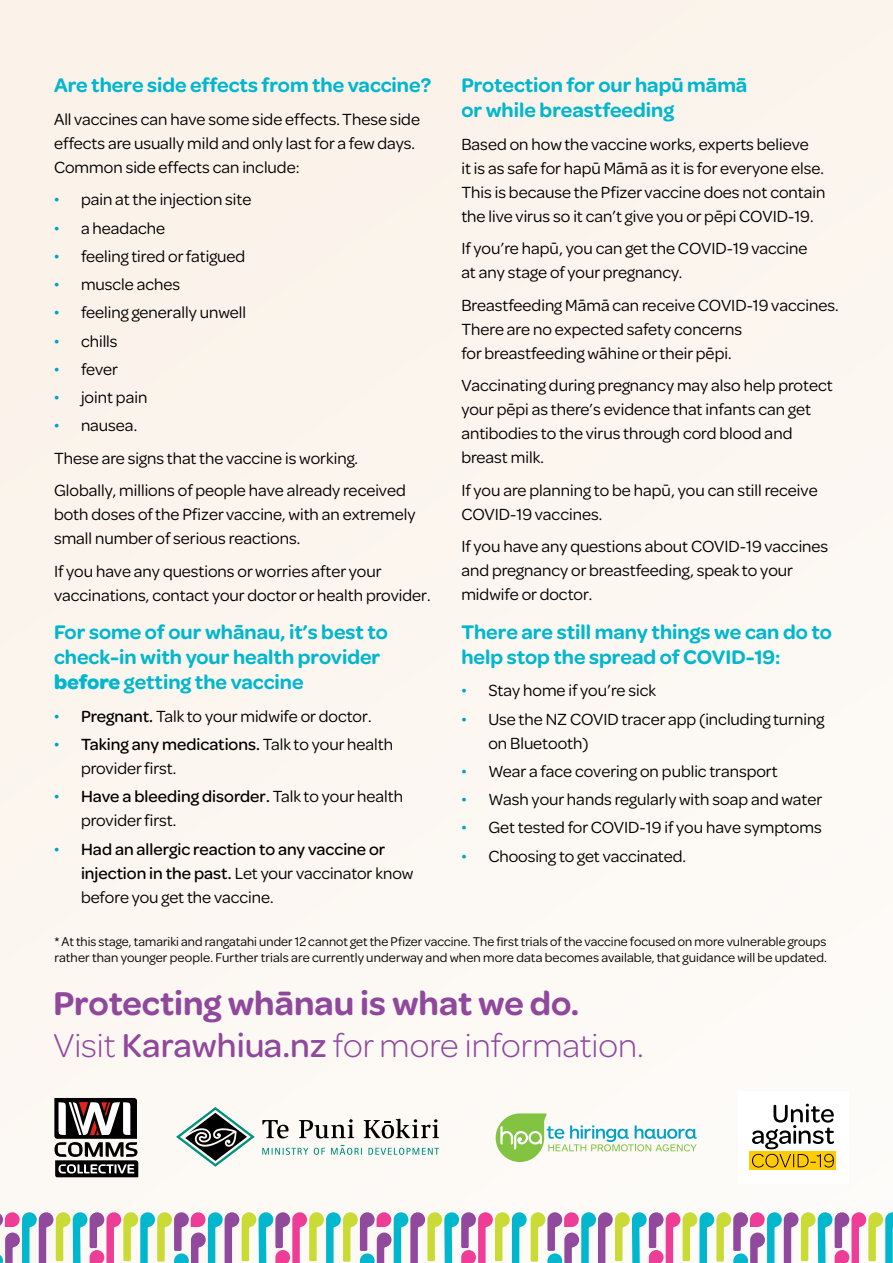
<style>
.page{position:relative;width:893px;height:1263px;background:#fbf3ea}
.page>*{position:absolute;margin:0;border:0;box-sizing:border-box;transform-origin:0 0}
.t1{font:600 35.25px/42.3px "Omnes";color:#90489c}
.t2{font:600 21px/25.2px "Omnes";color:#00b7ce}
.t3{font:17.25px/24px "Omnes";color:#000}
.t4{font:500 17.25px/24px "Omnes";color:#000}
.t5{font:13.5px/16.2px "Omnes";letter-spacing:.005em;color:#000}
.s1{font-family:"Arial";font-size:15px;color:#00a2c5}
.s2{font-weight:700}
.s3{font-weight:500}
.s4{font-family:"Arial";font-weight:400;font-size:15px;color:#00a2c5}
.s5{font-weight:400}
.s6{font-weight:300}
</style>
<div class="page">
<svg style="left:0;top:1212px;width:893px;height:51px"></svg>
<svg style="left:176px;top:1107px;width:79px;height:60px"></svg>
<svg style="left:262px;top:1120px;width:27px;height:18px"></svg>
<svg style="left:299px;top:1119px;width:55px;height:19px"></svg>
<svg style="left:364px;top:1119px;width:75px;height:19px"></svg>
<svg style="left:262px;top:1145px;width:177px;height:10px"></svg>
<hr style="left:172px;top:1103px;width:76px;height:1px;background:#000">
<hr style="left:172px;top:1262px;width:63px;height:1px;background:#000">
<svg style="left:496px;top:1113px;width:201px;height:49px"></svg>
<svg style="left:54px;top:1098px;width:84px;height:79px"></svg>
<div style="left:738px;top:1091px;width:110px;height:93px;background:#fff"></div>
<div style="left:750px;top:1151px;width:86px;height:19px;background:#ffcb05"></div>
<svg style="left:752px;top:1104px;width:82px;height:63px"></svg>
<p class="t2" style="left:54px;top:72px;width:379px">Are there side effects from the vaccine?</p>
<p class="t3" style="left:54px;top:106px;width:367px">All vaccines can have some side effects. These side effects are usually mild and only last for a few days.<br>Common side effects can include:</p>
<p class="t3" style="left:54px;top:187px;width:199px"><span class="s1">•</span> pain at the injection site</p>
<p class="t3" style="left:54px;top:215px;width:113px"><span class="s1">•</span> a headache</p>
<p class="t3" style="left:54px;top:243px;width:193px"><span class="s1">•</span> feeling tired or fatigued</p>
<p class="t3" style="left:54px;top:271px;width:128px"><span class="s1">•</span> muscle aches</p>
<p class="t3" style="left:54px;top:300px;width:194px"><span class="s1">•</span> feeling generally unwell</p>
<p class="t3" style="left:54px;top:328px;width:65px"><span class="s1">•</span> chills</p>
<p class="t3" style="left:54px;top:356px;width:66px"><span class="s1">•</span> fever</p>
<p class="t3" style="left:54px;top:384px;width:95px"><span class="s1">•</span> joint pain</p>
<p class="t3" style="left:54px;top:408px;width:353px;line-height:32.5px"><span class="s1">•</span> nausea.<br>These are signs that the vaccine is working.<br>Globally, millions of people have already received</p>
<p class="t3" style="left:54px;top:502px;width:363px">both doses of the Pfizer vaccine, with an extremely small number of serious reactions.</p>
<p class="t3" style="left:54px;top:558px;width:378px">If you have any questions or worries after your vaccinations, contact your doctor or health provider.</p>
<p class="t2" style="left:54px;top:618px;width:335px">For some of our whānau, it’s best to check-in with your health provider <span class="s2">before</span> getting the vaccine</p>
<p class="t3" style="left:54px;top:703px;width:319px"><span class="s1">•</span> <span class="s3">Pregnant.</span> Talk to your midwife or doctor.</p>
<p class="t3" style="left:81px;top:731px;width:314px;text-indent:-27px"><span class="s1">•</span> <span class="s3">Taking any medications.</span> Talk to your health provider first.</p>
<p class="t3" style="left:81px;top:783px;width:324px;text-indent:-27px"><span class="s1">•</span> <span class="s3">Have a bleeding disorder.</span> Talk to your health provider first.</p>
<p class="t4" style="left:81px;top:836px;width:334px;text-indent:-27px"><span class="s4">•</span> Had an allergic reaction to any vaccine or injection in the past. <span class="s5">Let your vaccinator know before you get the vaccine.</span></p>
<p class="t2" style="left:461px;top:72px;width:288px">Protection for our hapū māmā or while breastfeeding</p>
<p class="t3" style="left:461px;top:131px;width:366px">Based on how the vaccine works, experts believe<br>it is as safe for hapū Māmā as it is for everyone else.<br>This is because the Pfizer vaccine does not contain the live virus so it can’t give you or pēpi COVID-19.</p>
<p class="t3" style="left:461px;top:236px;width:348px">If you’re hapū, you can get the COVID-19 vaccine at any stage of your pregnancy.</p>
<p class="t3" style="left:461px;top:292px;width:379px">Breastfeeding Māmā can receive COVID-19 vaccines.<br>There are no expected safety concerns<br>for breastfeeding wāhine or their pēpi.</p>
<p class="t3" style="left:461px;top:373px;width:373px">Vaccinating during pregnancy may also help protect your pēpi as there’s evidence that infants can get antibodies to the virus through cord blood and breast milk.</p>
<p class="t3" style="left:461px;top:477px;width:358px">If you are planning to be hapū, you can still receive<br>COVID-19 vaccines.</p>
<p class="t3" style="left:461px;top:534px;width:368px">If you have any questions about COVID-19 vaccines and pregnancy or breastfeeding, speak to your midwife or doctor.</p>
<p class="t2" style="left:461px;top:618px;width:372px">There are still many things we can do to help stop the spread of COVID-19:</p>
<p class="t3" style="left:461px;top:677px;width:196px"><span class="s1">•</span> Stay home if you’re sick</p>
<p class="t3" style="left:488px;top:706px;width:337px;text-indent:-27px"><span class="s1">•</span> Use the NZ COVID tracer app (including turning on Bluetooth)</p>
<p class="t3" style="left:461px;top:758px;width:318px"><span class="s1">•</span> Wear a face covering on public transport</p>
<p class="t3" style="left:461px;top:786px;width:362px"><span class="s1">•</span> Wash your hands regularly with soap and water</p>
<p class="t3" style="left:461px;top:814px;width:362px"><span class="s1">•</span> Get tested for COVID-19 if you have symptoms</p>
<p class="t3" style="left:461px;top:843px;width:226px"><span class="s1">•</span> Choosing to get vaccinated.</p>
<p class="t5" style="left:54px;top:933px;width:774px">* At this stage, tamariki and rangatahi under 12 cannot get the Pfizer vaccine. The first trials of the vaccine focused on more vulnerable groups rather than younger people. Further trials are currently underway and when more data becomes available, that guidance will be updated.</p>
<h1 class="t1" style="left:53px;top:980px;width:592px">Protecting whānau is what we do.<br><span class="s6">Visit</span> <span class="s3">Karawhiua.nz</span> <span class="s6">for more information.</span></h1>
</div>
